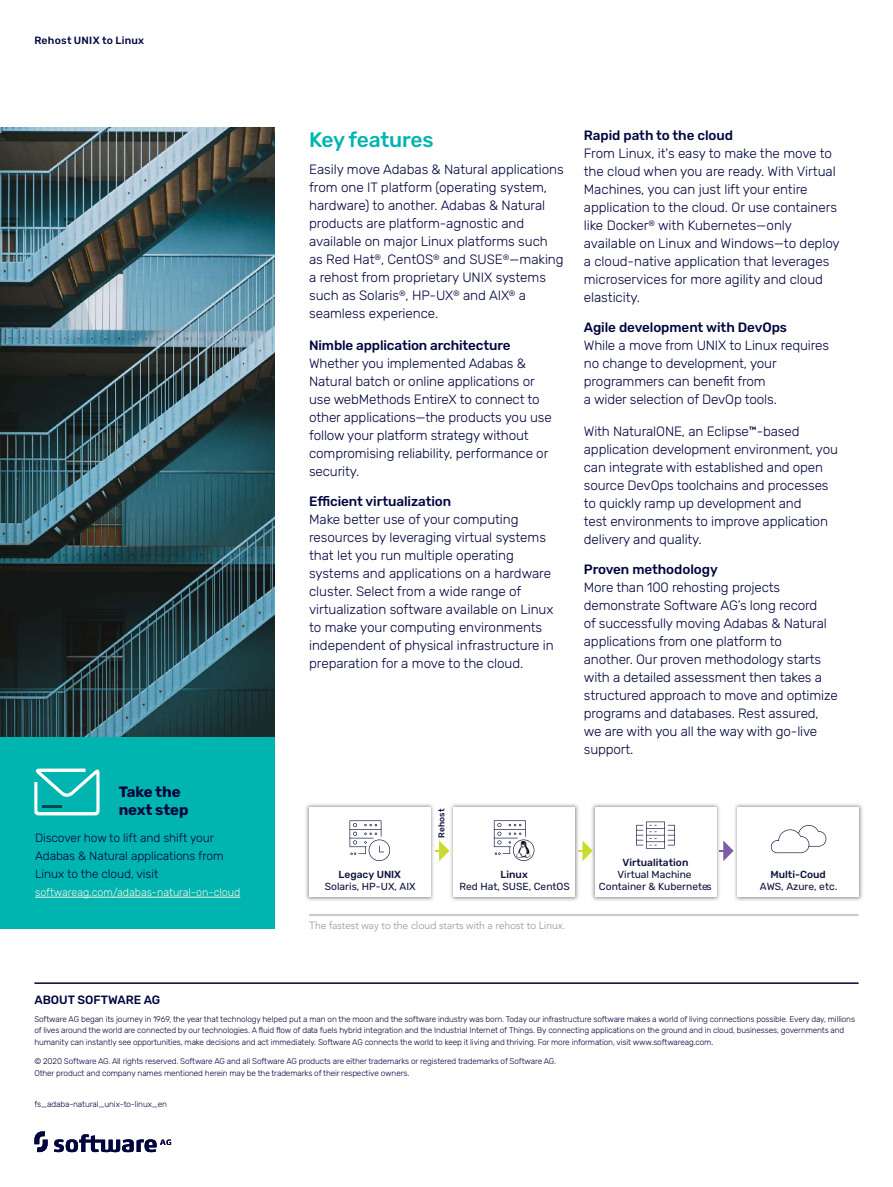
<style>
.page{position:relative;width:893px;height:1187px;background:#fff}
.page>*{position:absolute;margin:0;border:0;box-sizing:border-box;transform-origin:0 0}
.t1{font:500 21px "Rubik";letter-spacing:-.015em;color:#00b5af}
.t2{font:700 15px/18px "Rubik";letter-spacing:-.01em;color:#00053e}
.t3{font:300 13.5px/18px "Rubik";letter-spacing:-.01em;color:#00053e}
.t4{font:500 13.5px "Rubik";letter-spacing:-.005em;color:#00053e}
.t5{font:300 12px/18px "Rubik";letter-spacing:-.005em;color:#00053e}
.t6{font:500 12px "Rubik";color:#00053e}
.t7{font:300 10.8px "Rubik";letter-spacing:-.005em;color:#f8f4e5}
.t8{font:300 10.5px "Avenir LT Std";letter-spacing:-.01em;color:#939598}
.t9{font:500 10.5px "Rubik";letter-spacing:.02em;color:#00053e}
.t10{font:10.2px/12.3px "Rubik";color:#0d123c;text-align:center}
.t11{font:500 10.2px "Rubik";color:#0d123c}
.t12{font:500 8.4px "Rubik";color:#0d123c}
.t13{font:300 8.25px/11.2px "Rubik";letter-spacing:-.015em;color:#00053e}
</style>
<div class="page">
<svg style="left:34px;top:1131px;width:137px;height:21px"></svg>
<hr style="left:34px;top:982px;width:825px;height:1px;background:#00053e">
<img style="left:0;top:128px;width:274px;height:609px">
<div style="left:0;top:737px;width:274px;height:191px;background:#00b5af"></div>
<hr style="left:35px;top:896px;width:205px;height:1px;background:#f8f4e5">
<svg style="left:34px;top:768px;width:66px;height:47px"></svg>
<hr style="left:42px;top:804px;width:20px;height:3px;background:#00474f">
<hr style="left:309px;top:913px;width:550px;height:3px;background:#cdcccb">
<img style="left:449px;top:804px;width:130px;height:97px">
<div style="left:454px;top:807px;width:121px;height:89px;background:#fff"></div>
<img style="left:306px;top:804px;width:128px;height:97px">
<div style="left:309px;top:807px;width:121px;height:89px;background:#fff"></div>
<img style="left:735px;top:804px;width:128px;height:97px">
<div style="left:737px;top:807px;width:122px;height:89px;background:#fff"></div>
<img style="left:592px;top:804px;width:128px;height:97px">
<div style="left:595px;top:807px;width:121px;height:89px;background:#fff"></div>
<svg style="left:435px;top:840px;width:14px;height:21px"></svg>
<svg style="left:578px;top:840px;width:15px;height:21px"></svg>
<svg style="left:719px;top:840px;width:15px;height:21px"></svg>
<svg style="left:771px;top:825px;width:55px;height:28px"></svg>
<svg style="left:636px;top:821px;width:39px;height:27px"></svg>
<svg style="left:350px;top:820px;width:40px;height:40px"></svg>
<svg style="left:494px;top:820px;width:40px;height:40px"></svg>
<p class="t9" style="left:34px;top:35px;width:111px">Rehost UNIX to Linux</p>
<p class="t2" style="left:119px;top:783px;width:71px">Take the next step</p>
<p class="t5" style="left:35px;top:829px;width:190px">Discover how to lift and shift your<br>Adabas &amp; Natural applications from<br>Linux to the cloud, visit</p>
<p class="t7" style="left:35px;top:886px;width:207px">softwareag.com/adabas-natural-on-cloud</p>
<h1 class="t1" style="left:309px;top:128px;width:126px">Key features</h1>
<p class="t3" style="left:309px;top:161px;width:256px">Easily move Adabas &amp; Natural applications from one IT platform (operating system, hardware) to another. Adabas &amp; Natural products are platform-agnostic and available on major Linux platforms such as Red Hat<sup>®</sup>, CentOS<sup>®</sup> and SUSE<sup>®</sup>—making a rehost from proprietary UNIX systems such as Solaris<sup>®</sup>, HP-UX<sup>®</sup> and AIX<sup>®</sup> a seamless experience.</p>
<p class="t4" style="left:309px;top:337px;width:203px">Nimble application architecture</p>
<p class="t3" style="left:309px;top:354px;width:244px">Whether you implemented Adabas &amp; Natural batch or online applications or use webMethods EntireX to connect to other applications—the products you use follow your platform strategy without compromising reliability, performance or security.</p>
<p class="t4" style="left:309px;top:493px;width:144px">Efficient virtualization</p>
<p class="t3" style="left:309px;top:510px;width:246px">Make better use of your computing resources by leveraging virtual systems that let you run multiple operating systems and applications on a hardware cluster. Select from a wide range of virtualization software available on Linux to make your computing environments independent of physical infrastructure in preparation for a move to the cloud.</p>
<p class="t4" style="left:584px;top:128px;width:151px">Rapid path to the cloud</p>
<p class="t3" style="left:584px;top:145px;width:257px">From Linux, it's easy to make the move to the cloud when you are ready. With Virtual Machines, you can just lift your entire application to the cloud. Or use containers like Docker<sup>®</sup> with Kubernetes—only available on Linux and Windows—to deploy a cloud-native application that leverages microservices for more agility and cloud elasticity.</p>
<p class="t4" style="left:584px;top:320px;width:205px">Agile development with DevOps</p>
<p class="t3" style="left:584px;top:337px;width:247px">While a move from UNIX to Linux requires no change to development, your programmers can benefit from<br>a wider selection of DevOp tools.</p>
<p class="t3" style="left:584px;top:422px;width:256px">With NaturalONE, an Eclipse™-based application development environment, you can integrate with established and open source DevOps toolchains and processes to quickly ramp up development and<br>test environments to improve application delivery and quality.</p>
<p class="t4" style="left:584px;top:561px;width:135px">Proven methodology</p>
<p class="t3" style="left:584px;top:578px;width:255px">More than 100 rehosting projects demonstrate Software AG’s long record<br>of successfully moving Adabas &amp; Natural applications from one platform to<br>another. Our proven methodology starts with a detailed assessment then takes a structured approach to move and optimize programs and databases. Rest assured, we are with you all the way with go-live support.</p>
<p class="t11" style="left:339px;top:868px;width:64px">Legacy UNIX</p>
<p class="t10" style="left:325px;top:880px;width:92px">Solaris, HP-UX, AIX</p>
<p class="t12" style="left:437px;top:837px;width:30px;rotate:-90deg">Rehost</p>
<p class="t11" style="left:501px;top:868px;width:29px">Linux</p>
<p class="t10" style="left:459px;top:880px;width:112px">Red Hat, SUSE, CentOS</p>
<p class="t8" style="left:309px;top:919px;width:258px">The fastest way to the cloud starts with a rehost to Linux.</p>
<p class="t11" style="left:623px;top:856px;width:67px">Virtualitation</p>
<p class="t10" style="left:599px;top:868px;width:114px">Virtual Machine<br>Container &amp; Kubernetes</p>
<p class="t11" style="left:771px;top:868px;width:57px">Multi-Coud</p>
<p class="t10" style="left:760px;top:880px;width:79px">AWS, Azure, etc.</p>
<p class="t6" style="left:34px;top:993px;width:127px">ABOUT SOFTWARE AG</p>
<p class="t13" style="left:34px;top:1013px;width:822px">Software AG began its journey in 1969, the year that technology helped put a man on the moon and the software industry was born. Today our infrastructure software makes a world of living connections possible. Every day, millions of lives around the world are connected by our technologies. A fluid flow of data fuels hybrid integration and the Industrial Internet of Things. By connecting applications on the ground and in cloud, businesses, governments and humanity can instantly see opportunities, make decisions and act immediately. Software AG connects the world to keep it living and thriving. For more information, visit www.softwareag.com.</p>
<p class="t13" style="left:34px;top:1056px;width:523px">© 2020 Software AG. All rights reserved. Software AG and all Software AG products are either trademarks or registered trademarks of Software AG.<br>Other product and company names mentioned herein may be the trademarks of their respective owners.</p>
<p class="t13" style="left:34px;top:1098px;width:134px">fs_adaba-natural_unix-to-linux_en</p>
</div>
